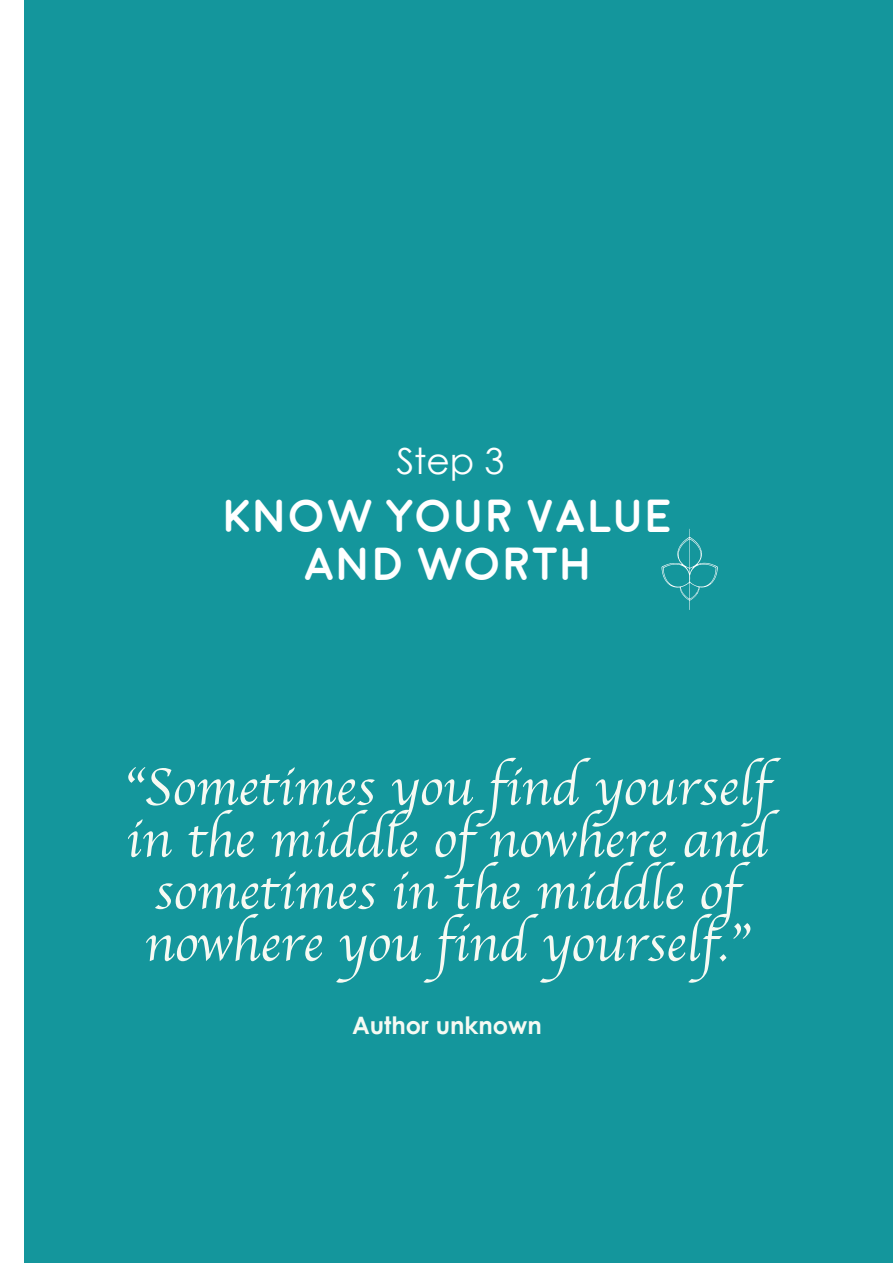
<style>
.page{position:relative;width:893px;height:1263px;background:#14969c}
.page>*{position:absolute;margin:0;border:0;box-sizing:border-box;transform-origin:0 0}
.t1{font:54px/52.1px "Apple Chancery";color:#f6faf3;text-align:center}
.t2{font:700 46.2px/48.2px "Moon";color:#fff;text-align:center}
.t3{font:36px "Century Gothic";color:#fff}
.t4{font:700 24px "Century Gothic";color:#f6faf3}
</style>
<div class="page">
<div style="left:0;top:0;width:24px;height:1263px;background:#fff"></div>
<svg style="left:662px;top:529px;width:56px;height:81px"></svg>
<p class="t3" style="left:396px;top:447px;width:109px">Step 3</p>
<p class="t2" style="left:223px;top:492px;width:451px">KNOW YOUR VALUE<br>AND WORTH</p>
<p class="t1" style="left:123px;top:765px;width:648px">ìSometimes you find yourself in the middle of nowhere and sometimes in the middle of nowhere you find yourself.î</p>
<p class="t4" style="left:352px;top:1016px;width:191px">Author unknown</p>
</div>
